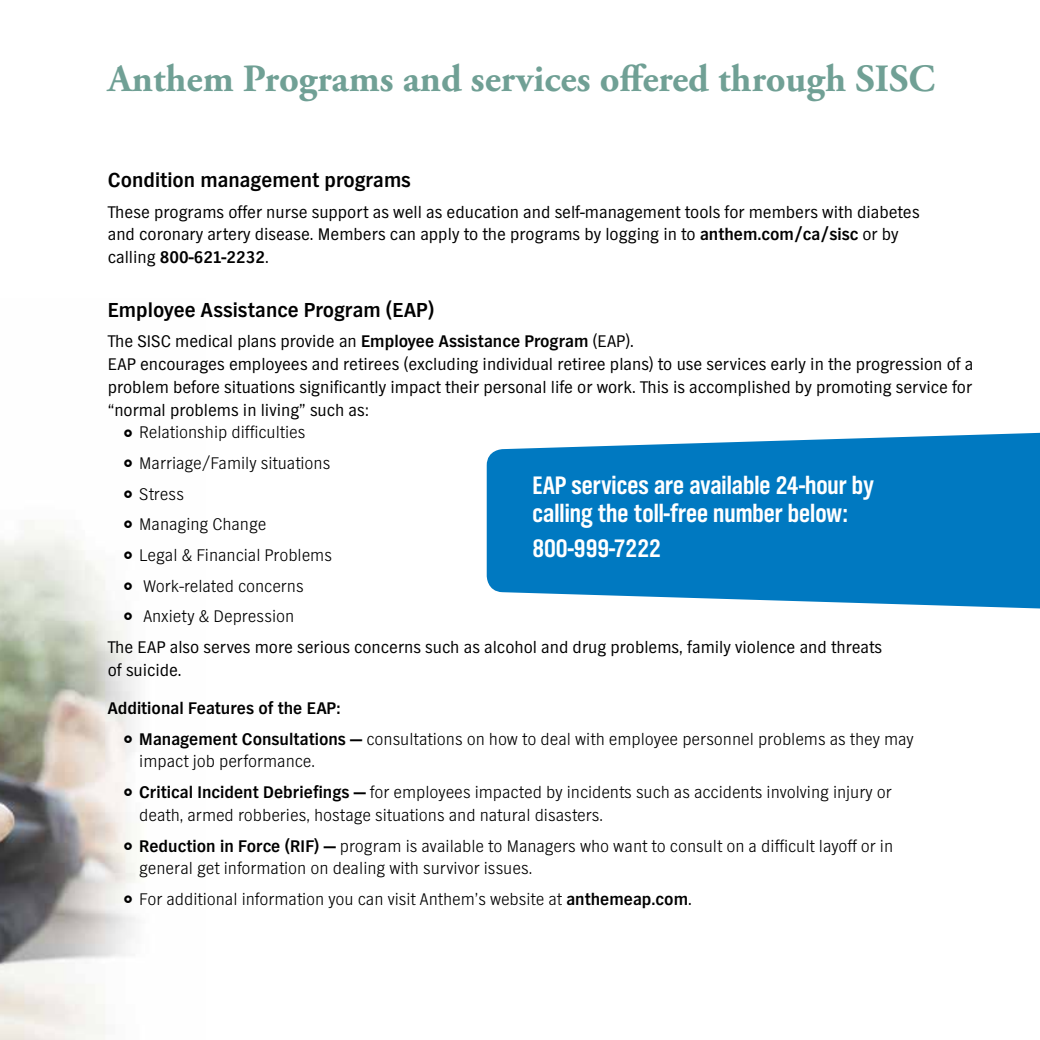
<style>
.page{position:relative;width:1040px;height:1040px;background:#fff}
.page>*{position:absolute;margin:0;border:0;box-sizing:border-box;transform-origin:0 0}
.t1{font:700 38.5px "Adobe Garamond Pro";color:#70a095}
.t2{font:700 26.25px/28px "TV Nord Cond EF";color:#fff}
.t3{font:700 21px "TV Nord EF";color:#000}
.t4{font:300 17.5px/30.6px "TV Nord EF";color:#000}
.t5{font:17.5px/22.8px "TV Nord EF";color:#000}
.s1{font-weight:700}
.s2{font-weight:400}
</style>
<div class="page">
<img style="left:0;top:520px;width:136px;height:520px">
<svg style="left:487px;top:432px;width:553px;height:177px;background:#1a86c7"></svg>
<svg style="left:124px;top:521px;width:8px;height:7px"></svg>
<svg style="left:124px;top:551px;width:8px;height:8px"></svg>
<svg style="left:124px;top:582px;width:8px;height:7px"></svg>
<svg style="left:124px;top:612px;width:8px;height:8px"></svg>
<svg style="left:124px;top:735px;width:8px;height:8px"></svg>
<svg style="left:124px;top:788px;width:8px;height:8px"></svg>
<svg style="left:124px;top:842px;width:8px;height:7px"></svg>
<svg style="left:124px;top:895px;width:8px;height:8px"></svg>
<h1 class="t1" style="left:108px;top:56px;width:829px">Anthem Programs and services offered through SISC</h1>
<p class="t3" style="left:108px;top:168px;width:304px">Condition management programs</p>
<p class="t5" style="left:108px;top:200px;width:813px">These programs offer nurse support as well as education and self-management tools for members with diabetes and coronary artery disease. Members can apply to the programs by logging in to <span class="s1">anthem.com/ca/sisc</span> or by calling <span class="s1">800-621-2232</span>.</p>
<p class="t3" style="left:108px;top:298px;width:328px">Employee Assistance Program (EAP)</p>
<p class="t5" style="left:108px;top:330px;width:867px">The SISC medical plans provide an <span class="s1">Employee Assistance Program</span> (EAP).<br>EAP encourages employees and retirees (excluding individual retiree plans) to use services early in the progression of a problem before situations significantly impact their personal life or work. This is accomplished by promoting service for “normal problems in living” such as:</p>
<p class="t4" style="left:139px;top:417px;width:194px">Relationship difficulties<br>Marriage/Family situations<br>Stress<br>Managing Change<br>Legal &amp; Financial Problems<br>Work-related concerns<br>Anxiety &amp; Depression</p>
<p class="t5" style="left:108px;top:635px;width:776px">The EAP also serves more serious concerns such as alcohol and drug problems, family violence and threats of suicide.</p>
<p class="t4" style="left:139px;top:692px;width:776px;text-indent:-32px"><span class="s1">Additional Features of the EAP:<br>Management Consultations —</span> consultations on how to deal with employee personnel problems as they may</p>
<p class="t4" style="left:139px;top:746px;width:753px">impact job performance.<br><span class="s1">Critical Incident Debriefings —</span> for employees impacted by incidents such as accidents involving injury or</p>
<p class="t4" style="left:139px;top:799px;width:755px">death, armed robberies, hostage situations and natural disasters.<br><span class="s1">Reduction in Force (RIF) —</span> program is available to Managers who want to consult on a difficult layoff or in</p>
<p class="t4" style="left:139px;top:853px;width:554px">general get information on dealing with survivor issues.<br>For additional information you can visit Anthem’s website at <span class="s1">anthemeap.com</span><span class="s2">.</span></p>
<h2 class="t2" style="left:532px;top:471px;width:343px">EAP services are available 24-hour by calling the toll-free number below:</h2>
<h2 class="t2" style="left:532px;top:534px;width:130px">800-999-7222</h2>
</div>
